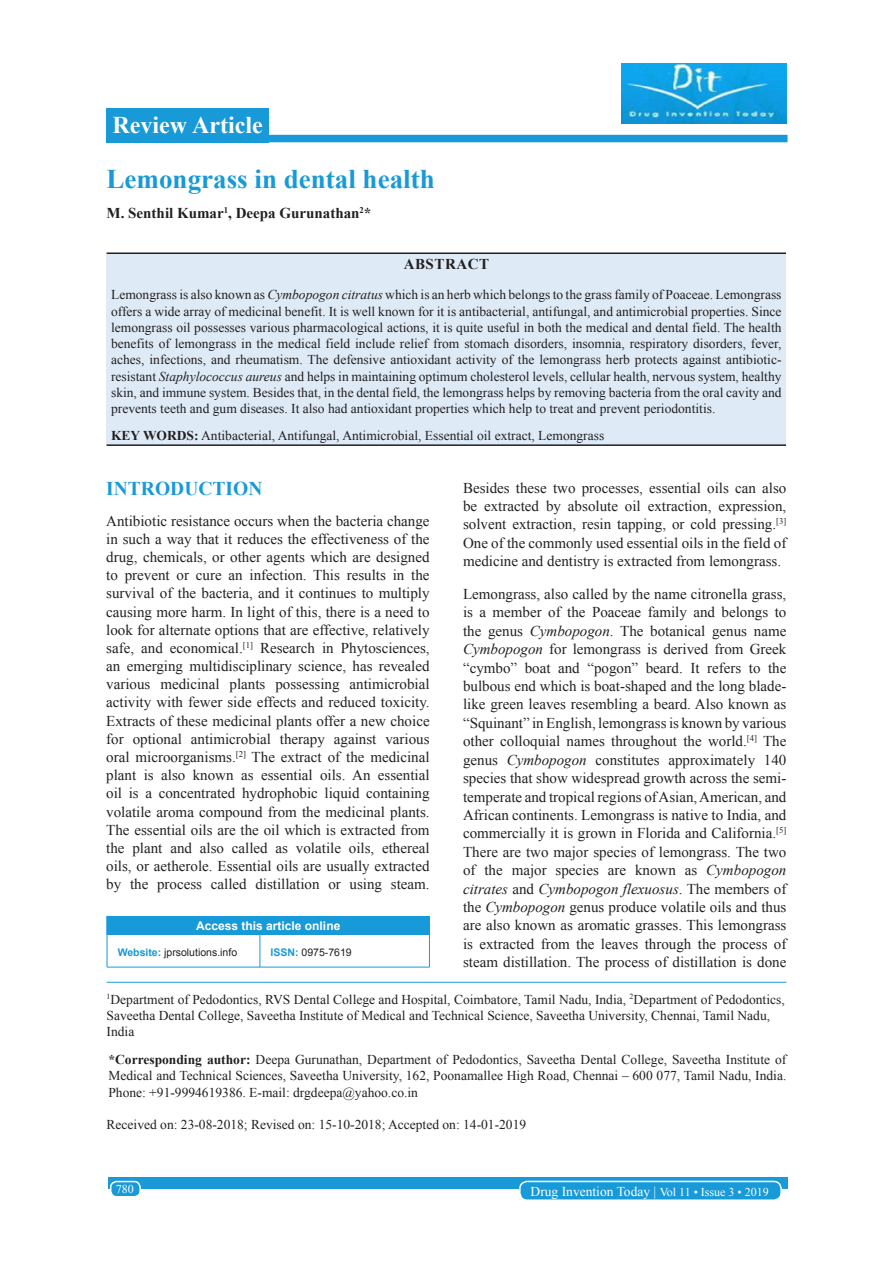
<style>
.page{position:relative;width:893px;height:1263px;background:#fff}
.page>*{position:absolute;margin:0;border:0;box-sizing:border-box;transform-origin:0 0}
.AT{font:700 27px "Times New Roman";color:#179ad7}
.AH{font:700 24px "Times New Roman";color:#fff}
.t1{font:700 19.5px "Times New Roman";color:#179ad7}
.TX{font:15px/18.5px "Times New Roman";color:#231f20;text-align:justify}
.AU{font:700 15px "Times New Roman";color:#231f20}
.ABSH{font:700 15px "Times New Roman";letter-spacing:.035em;color:#231f20}
.ABS{font:13.5px/16.2px "Times New Roman";color:#231f20;text-align:justify}
.ADD{font:13.5px/16.2px "Times New Roman";color:#231f20;text-align:justify}
.AFF{font:13.5px/16.2px "Times New Roman";color:#231f20}
.KWD{font:13.5px "Times New Roman";color:#231f20}
.HIS{font:13.5px "Times New Roman";color:#231f20}
.foot1{font:13.5px "Times New Roman";color:#fff}
.ATAO{font:700 12px "Arial";color:#fff}
.foot1-2{font:12px "Times New Roman";color:#fff}
.WEBSITE{font:10.5px "Arial";color:#231f20}
.s1{font-style:italic}
.s2{font-weight:700}
.s3{font-weight:700;color:#179ad7}
.s4{font-size:12px}
</style>
<div class="page">
<div style="left:108px;top:1177px;width:679px;height:12px;background:#179ad7"></div>
<div style="left:519px;top:1181px;width:261px;height:19px;background:#179ad7;border-radius:7px"></div>
<div style="left:519px;top:1180px;width:262px;height:21px;border:2px solid #fff;border-radius:7px"></div>
<div style="left:111px;top:1181px;width:29px;height:15px;background:#179ad7;border-radius:6px"></div>
<div style="left:110px;top:1180px;width:31px;height:17px;border:2px solid #fff;border-radius:6px"></div>
<div style="left:106px;top:108px;width:162px;height:34px;background:#179ad7"></div>
<div style="left:265px;top:135px;width:522px;height:7px;background:#179ad7"></div>
<hr style="left:106px;top:982px;width:680px;height:1px;background:#179ad7">
<div style="left:107px;top:916px;width:322px;height:19px;background:#179ad7"></div>
<svg style="left:106px;top:917px;width:1px;height:18px"></svg>
<hr style="left:106px;top:916px;width:154px;height:1px;background:#179ad7">
<svg style="left:429px;top:916px;width:1px;height:19px"></svg>
<hr style="left:107px;top:935px;width:1px;height:32px;background:#179ad7">
<hr style="left:107px;top:966px;width:153px;height:1px;background:#179ad7">
<hr style="left:259px;top:935px;width:1px;height:32px;background:#179ad7">
<hr style="left:429px;top:935px;width:1px;height:32px;background:#179ad7">
<hr style="left:260px;top:966px;width:169px;height:1px;background:#179ad7">
<img style="left:621px;top:63px;width:164px;height:60px">
<div style="left:106px;top:254px;width:679px;height:192px;background:#deebf7"></div>
<hr style="left:106px;top:252px;width:679px;height:2px;background:#231f20">
<hr style="left:106px;top:444px;width:679px;height:2px;background:#231f20">
<p class="AH" style="left:112px;top:108px;width:151px">Review Article</p>
<p class="AT" style="left:106px;top:159px;width:329px">Lemongrass in dental health</p>
<p class="AU" style="left:106px;top:202px;width:266px">M. Senthil Kumar<sup>1</sup>, Deepa Gurunathan<sup>2</sup>*</p>
<p class="ABSH" style="left:403px;top:253px;width:87px">ABSTRACT</p>
<p class="ABS" style="left:111px;top:286px;width:671px">Lemongrass is also known as <span class="s1">Cymbopogon citratus</span> which is an herb which belongs to the grass family of Poaceae. Lemongrass offers a wide array of medicinal benefit. It is well known for it is antibacterial, antifungal, and antimicrobial properties. Since lemongrass oil possesses various pharmacological actions, it is quite useful in both the medical and dental field. The health benefits of lemongrass in the medical field include relief from stomach disorders, insomnia, respiratory disorders, fever, aches, infections, and rheumatism. The defensive antioxidant activity of the lemongrass herb protects against antibiotic&shy;resistant <span class="s1">Staphylococcus aureus</span> and helps in maintaining optimum cholesterol levels, cellular health, nervous system, healthy skin, and immune system. Besides that, in the dental field, the lemongrass helps by removing bacteria from the oral cavity and prevents teeth and gum diseases. It also had antioxidant properties which help to treat and prevent periodontitis.</p>
<p class="KWD" style="left:111px;top:426px;width:494px"><span class="s2">KEY WORDS:</span> Antibacterial, Antifungal, Antimicrobial, Essential oil extract, Lemongrass</p>
<h1 class="t1" style="left:106px;top:475px;width:157px">INTRODUCTION</h1>
<p class="TX" style="left:106px;top:511px;width:325px">Antibiotic resistance occurs when the bacteria change in such a way that it reduces the effectiveness of the drug, chemicals, or other agents which are designed to prevent or cure an infection. This results in the survival of the bacteria, and it continues to multiply causing more harm. In light of this, there is a need to look for alternate options that are effective, relatively safe, and economical.<sup>[1]</sup> Research in Phytosciences, an emerging multidisciplinary science, has revealed various medicinal plants possessing antimicrobial activity with fewer side effects and reduced toxicity.<br>Extracts of these medicinal plants offer a new choice for optional antimicrobial therapy against various oral microorganisms.<sup>[2]</sup> The extract of the medicinal plant is also known as essential oils. An essential oil is a concentrated hydrophobic liquid containing volatile aroma compound from the medicinal plants.<br>The essential oils are the oil which is extracted from the plant and also called as volatile oils, ethereal oils, or aetherole. Essential oils are usually extracted by the process called distillation or using steam.</p>
<p class="ATAO" style="left:196px;top:918px;width:146px">Access this article online</p>
<p class="WEBSITE" style="left:118px;top:945px;width:121px"><span class="s3">Website:</span> jprsolutions.info</p>
<p class="WEBSITE" style="left:270px;top:945px;width:83px"><span class="s3">ISSN:</span> 0975-7619</p>
<p class="TX" style="left:463px;top:478px;width:325px">Besides these two processes, essential oils can also be extracted by absolute oil extraction, expression, solvent extraction, resin tapping, or cold pressing.<sup>[3] </sup>One of the commonly used essential oils in the field of medicine and dentistry is extracted from lemongrass.</p>
<p class="TX" style="left:463px;top:584px;width:325px">Lemongrass, also called by the name citronella grass, is a member of the Poaceae family and belongs to the genus <span class="s1">Cymbopogon</span>. The botanical genus name <span class="s1">Cymbopogon</span> for lemongrass is derived from Greek “cymbo” boat and “pogon” beard. It refers to the bulbous end which is boat-shaped and the long blade&shy;like green leaves resembling a beard. Also known as “Squinant” in English, lemongrass is known by various other colloquial names throughout the world.<sup>[4]</sup> The genus <span class="s1">Cymbopogon</span> constitutes approximately 140 species that show widespread growth across the semi&shy;temperate and tropical regions of Asian, American, and African continents. Lemongrass is native to India, and commercially it is grown in Florida and California.<sup>[5] </sup>There are two major species of lemongrass. The two of the major species are known as <span class="s1">Cymbopogon citrates</span> and <span class="s1">Cymbopogon flexuosus</span>. The members of the <span class="s1">Cymbopogon</span> genus produce volatile oils and thus are also known as aromatic grasses. This lemongrass is extracted from the leaves through the process of steam distillation. The process of distillation is done</p>
<p class="AFF" style="left:106px;top:990px;width:679px"><sup>1</sup>Department of Pedodontics, RVS Dental College and Hospital, Coimbatore, Tamil Nadu, India, <sup>2</sup>Department of Pedodontics,<br>Saveetha Dental College, Saveetha Institute of Medical and Technical Science, Saveetha University, Chennai, Tamil Nadu,<br>India</p>
<p class="ADD" style="left:108px;top:1051px;width:679px"><span class="s2">*Corresponding author:</span> Deepa Gurunathan, Department of Pedodontics, Saveetha Dental College, Saveetha Institute of Medical and Technical Sciences, Saveetha University, 162, Poonamallee High Road, Chennai – 600 077, Tamil Nadu, India.<br>Phone: +91-9994619386. E-mail: drgdeepa@yahoo.co.in</p>
<p class="HIS" style="left:106px;top:1115px;width:421px">Received on: 23-08-2018; Revised on: 15-10-2018; Accepted on: 14-01-2019</p>
<p class="foot1-2" style="left:116px;top:1180px;width:19px">780</p>
<p class="foot1" style="left:530px;top:1181px;width:240px">Drug Invention Today | <span class="s4">Vol 11 • Issue 3 • 2019</span></p>
</div>
